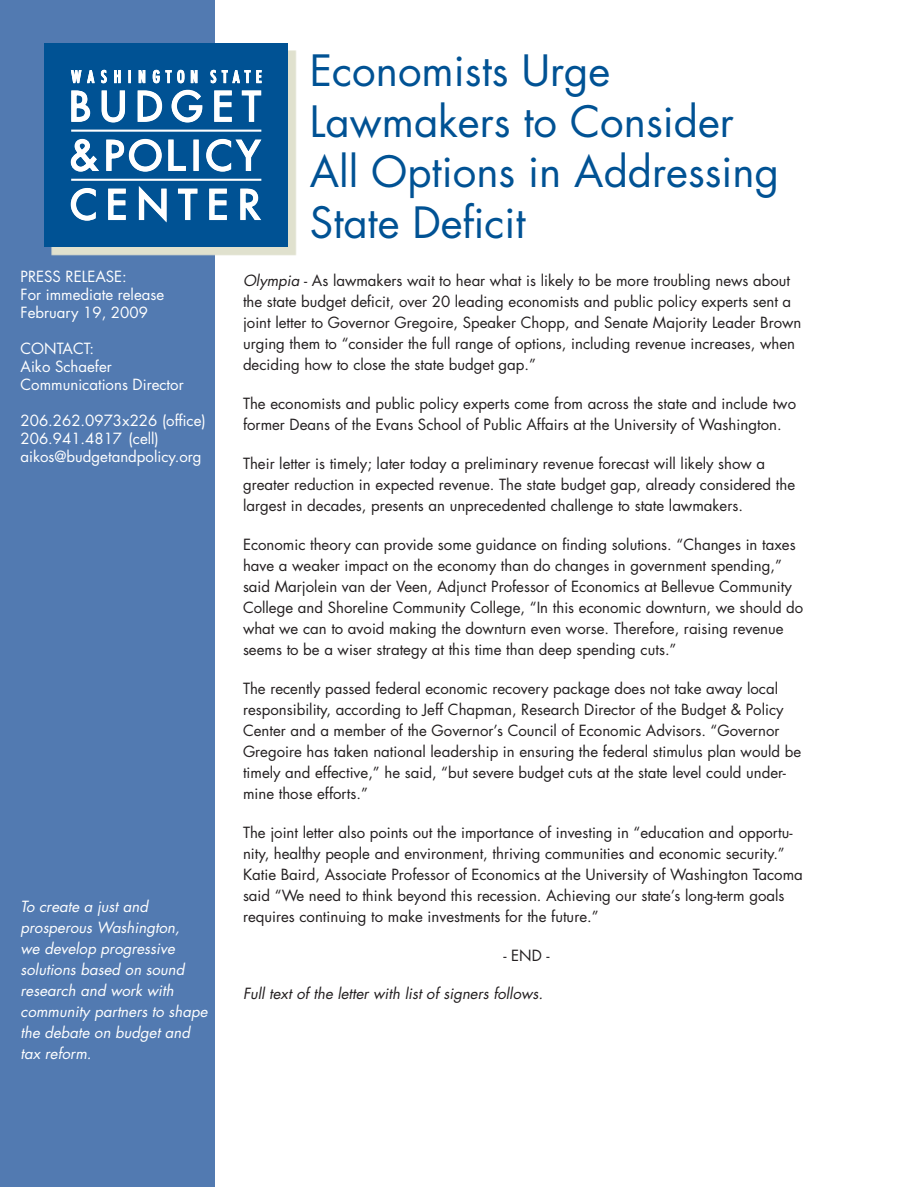
<style>
.page{position:relative;width:918px;height:1188px;background:#fff}
.page>*{position:absolute;margin:0;border:0;box-sizing:border-box;transform-origin:0 0}
.Paragraph_Style_1_co{font:42px/50.4px "Futura Std";color:#005294}
.Paragraph_Style_1{font:15px/21px "Futura Std";color:#231f20}
.Paragraph_Style_1_co-2{font:15px "Futura Std";color:#fff}
.Paragraph_Style_1_co-3{font:italic 15px/21px "Futura Std";color:#fff}
.Paragraph_Style_1_co-4{font:italic 15px "Futura Std";color:#231f20}
.s1{font-style:italic}
</style>
<div class="page">
<div style="left:0;top:0;width:215px;height:1186px;background:#527ab1"></div>
<svg style="left:51px;top:50px;width:246px;height:206px;background:#dddfd0"></svg>
<div style="left:44px;top:44px;width:244px;height:203px;background:#005294"></div>
<svg style="left:210px;top:69px;width:52px;height:15px"></svg>
<svg style="left:70px;top:188px;width:26px;height:33px"></svg>
<svg style="left:108px;top:188px;width:18px;height:33px"></svg>
<svg style="left:138px;top:186px;width:29px;height:37px"></svg>
<svg style="left:178px;top:188px;width:20px;height:33px"></svg>
<svg style="left:209px;top:188px;width:18px;height:33px"></svg>
<svg style="left:240px;top:188px;width:21px;height:33px"></svg>
<div style="left:193px;top:140px;width:6px;height:31px;border:2px solid #fff"></div>
<svg style="left:206px;top:138px;width:56px;height:34px"></svg>
<svg style="left:70px;top:69px;width:61px;height:54px"></svg>
<svg style="left:137px;top:69px;width:66px;height:54px"></svg>
<svg style="left:214px;top:90px;width:18px;height:32px"></svg>
<svg style="left:241px;top:90px;width:21px;height:32px"></svg>
<hr style="left:71px;top:179px;width:190px;height:2px;background:#fff">
<hr style="left:71px;top:130px;width:190px;height:2px;background:#fff">
<svg style="left:70px;top:138px;width:116px;height:34px"></svg>
<p class="Paragraph_Style_1_co-2" style="left:21px;top:267px;width:108px">PRESS RELEASE:</p>
<p class="Paragraph_Style_1_co-2" style="left:21px;top:285px;width:145px">For immediate release</p>
<p class="Paragraph_Style_1_co-2" style="left:21px;top:303px;width:129px">February 19, 2009</p>
<p class="Paragraph_Style_1_co-2" style="left:21px;top:339px;width:75px">CONTACT:</p>
<p class="Paragraph_Style_1_co-2" style="left:21px;top:357px;width:93px">Aiko Schaefer</p>
<p class="Paragraph_Style_1_co-2" style="left:21px;top:375px;width:165px">Communications Director</p>
<p class="Paragraph_Style_1_co-2" style="left:21px;top:411px;width:187px">206.262.0973x226 (office)</p>
<p class="Paragraph_Style_1_co-2" style="left:21px;top:429px;width:140px">206.941.4817 (cell)</p>
<p class="Paragraph_Style_1_co-2" style="left:21px;top:447px;width:182px">aikos@budgetandpolicy.org</p>
<p class="Paragraph_Style_1_co-3" style="left:21px;top:897px;width:189px">To create a just and prosperous Washington,<br>we develop progressive solutions based on sound research and work with community partners to shape the debate on budget and tax reform.</p>
<p class="Paragraph_Style_1_co" style="left:310px;top:46px;width:302px">Economists Urge</p>
<p class="Paragraph_Style_1_co" style="left:310px;top:97px;width:471px">Lawmakers to Consider<br>All Options in Addressing<br>State Deficit</p>
<p class="Paragraph_Style_1" style="left:243px;top:270px;width:560px"><span class="s1">Olympia</span> - As lawmakers wait to hear what is likely to be more troubling news about the state budget deficit, over 20 leading economists and public policy experts sent a joint letter to Governor Gregoire, Speaker Chopp, and Senate Majority Leader Brown urging them to “consider the full range of options, including revenue increases, when deciding how to close the state budget gap.”</p>
<p class="Paragraph_Style_1" style="left:243px;top:393px;width:555px">The economists and public policy experts come from across the state and include two former Deans of the Evans School of Public Affairs at the University of Washington.</p>
<p class="Paragraph_Style_1" style="left:243px;top:453px;width:554px">Their letter is timely; later today a preliminary revenue forecast will likely show a greater reduction in expected revenue. The state budget gap, already considered the largest in decades, presents an unprecedented challenge to state lawmakers.</p>
<p class="Paragraph_Style_1" style="left:243px;top:534px;width:562px">Economic theory can provide some guidance on finding solutions. “Changes in taxes have a weaker impact on the economy than do changes in government spending,” said Marjolein van der Veen, Adjunct Professor of Economics at Bellevue Community College and Shoreline Community College, “In this economic downturn, we should do what we can to avoid making the downturn even worse. Therefore, raising revenue seems to be a wiser strategy at this time than deep spending cuts.”</p>
<p class="Paragraph_Style_1" style="left:243px;top:678px;width:560px">The recently passed federal economic recovery package does not take away local responsibility, according to Jeff Chapman, Research Director of the Budget &amp; Policy Center and a member of the Governor’s Council of Economic Advisors. “Governor Gregoire has taken national leadership in ensuring the federal stimulus plan would be timely and effective,” he said, “but severe budget cuts at the state level could under&shy;mine those efforts.”</p>
<p class="Paragraph_Style_1" style="left:243px;top:822px;width:561px">The joint letter also points out the importance of investing in “education and opportu&shy;nity, healthy people and environment, thriving communities and economic security.” Katie Baird, Associate Professor of Economics at the University of Washington Tacoma said “We need to think beyond this recession. Achieving our state’s long-term goals requires continuing to make investments for the future.”</p>
<p class="Paragraph_Style_1" style="left:503px;top:945px;width:48px">- END -</p>
<p class="Paragraph_Style_1_co-4" style="left:243px;top:984px;width:302px">Full text of the letter with list of signers follows.</p>
</div>
